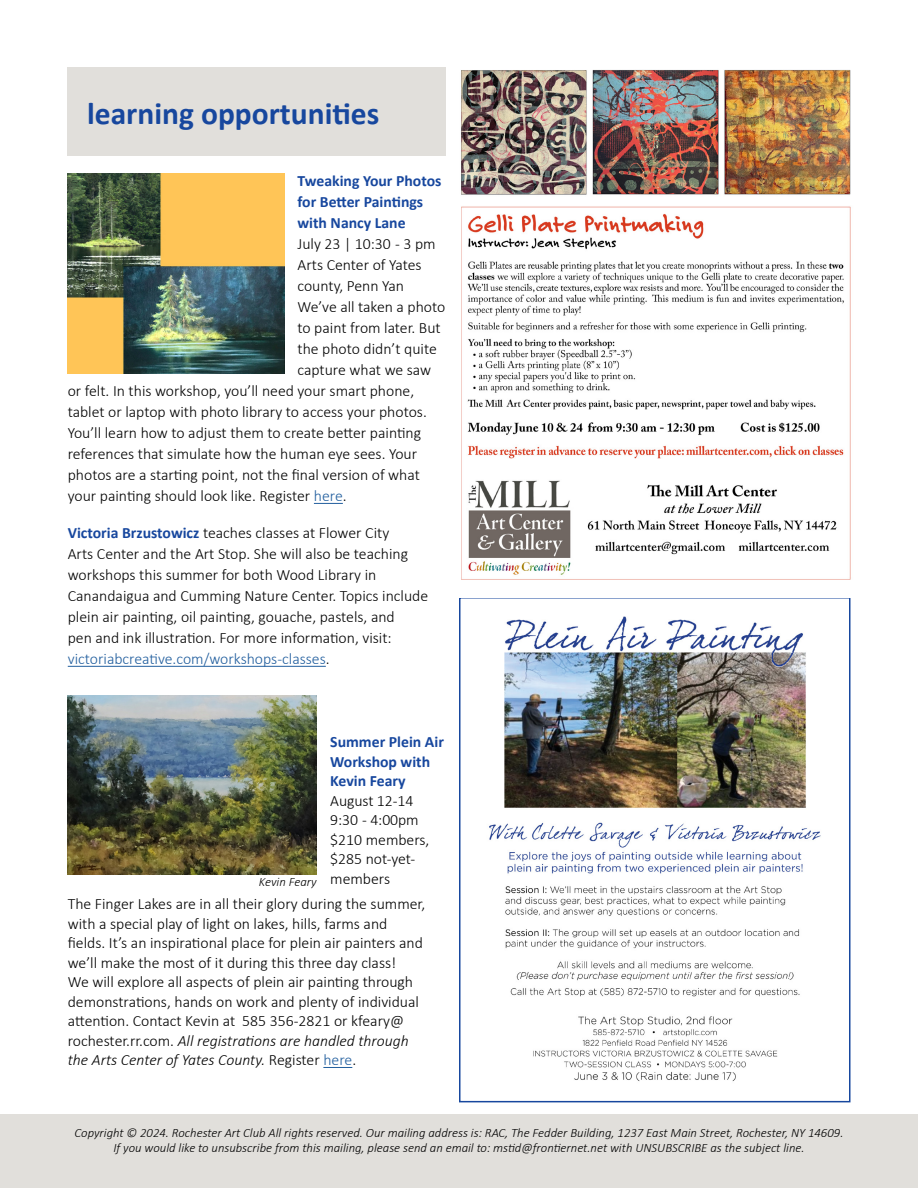
<style>
.page{position:relative;width:918px;height:1188px;background:#fff}
.page>*{position:absolute;margin:0;border:0;box-sizing:border-box;transform-origin:0 0}
.t1{font:700 31.5px "Calibri";color:#17479e}
.t2{font:300 15.75px/19.5px "Calibri";color:#000}
.t3{font:700 15.75px/21px "Calibri";color:#17479e}
.t4{font:italic 300 12.75px/15.3px "Calibri";color:#000;text-align:center}
.s1{color:#215e9e}
.s2{font-weight:700;color:#17479e}
.s3{font-style:italic}
</style>
<div class="page">
<div style="left:0;top:1115px;width:918px;height:73px;background:#e1dfdb"></div>
<div style="left:68px;top:68px;width:378px;height:88px;background:#e1dfdb"></div>
<img style="left:489px;top:616px;width:332px;height:465px">
<div style="left:459px;top:597px;width:391px;height:505px;border:2px solid #17479e"></div>
<img style="left:459px;top:70px;width:392px;height:528px">
<svg style="left:314px;top:503px;width:29px;height:1px"></svg>
<img style="left:68px;top:173px;width:216px;height:201px">
<hr style="left:68px;top:666px;width:258px;height:1px;background:#215e9e">
<svg style="left:323px;top:1067px;width:29px;height:1px"></svg>
<img style="left:68px;top:695px;width:249px;height:179px">
<h1 class="t1" style="left:87px;top:91px;width:294px">learning opportunities</h1>
<p class="t3" style="left:298px;top:170px;width:145px">Tweaking Your Photos for Better Paintings with Nancy Lane</p>
<p class="t2" style="left:298px;top:234px;width:140px">July 23 | 10:30 - 3 pm</p>
<p class="t2" style="left:298px;top:255px;width:126px">Arts Center of Yates</p>
<p class="t2" style="left:298px;top:276px;width:108px">county, Penn Yan</p>
<p class="t2" style="left:298px;top:297px;width:149px">We’ve all taken a photo</p>
<p class="t2" style="left:298px;top:318px;width:145px">to paint from later. But</p>
<p class="t2" style="left:298px;top:339px;width:141px">the photo didn’t quite</p>
<p class="t2" style="left:298px;top:360px;width:135px">capture what we saw</p>
<p class="t2" style="left:68px;top:381px;width:348px">or felt. In this workshop, you’ll need your smart phone,</p>
<p class="t2" style="left:68px;top:402px;width:361px">tablet or laptop with photo library to access your photos.</p>
<p class="t2" style="left:68px;top:423px;width:355px">You’ll learn how to adjust them to create better painting</p>
<p class="t2" style="left:68px;top:444px;width:351px">references that simulate how the human eye sees. Your</p>
<p class="t2" style="left:68px;top:465px;width:354px">photos are a starting point, not the final version of what</p>
<p class="t2" style="left:68px;top:486px;width:280px">your painting should look like. Register <span class="s1">here</span>.</p>
<p class="t2" style="left:68px;top:522px;width:362px;line-height:21px"><span class="s2">Victoria Brzustowicz</span> teaches classes at Flower City<br>Arts Center and the Art Stop. She will also be teaching workshops this summer for both Wood Library in Canandaigua and Cumming Nature Center. Topics include plein air painting, oil painting, gouache, pastels, and<br>pen and ink illustration. For more information, visit: <span class="s1">victoriabcreative.com/workshops-classes</span>.</p>
<p class="t3" style="left:330px;top:732px;width:115px;line-height:19.5px">Summer Plein Air<br>Workshop with<br>Kevin Feary</p>
<p class="t2" style="left:330px;top:791px;width:101px">August 12-14<br>9:30 - 4:00pm $210 members, $285 not-yet&shy;members</p>
<p class="t2" style="left:68px;top:894px;width:359px">The Finger Lakes are in all their glory during the summer, with a special play of light on lakes, hills, farms and fields. It’s an inspirational place for plein air painters and we’ll make the most of it during this three day class!<br>We will explore all aspects of plein air painting through demonstrations, hands on work and plenty of individual attention. Contact Kevin at 585 356-2821 or kfeary@ rochester.rr.com. <span class="s3">All registrations are handled through the Arts Center of Yates County.</span> Register <span class="s1">here</span>.</p>
<p class="t4" style="left:259px;top:874px;width:59px">Kevin Feary</p>
<p class="t4" style="left:75px;top:1125px;width:770px">Copyright © 2024. Rochester Art Club All rights reserved. Our mailing address is: RAC, The Fedder Building, 1237 East Main Street, Rochester, NY 14609.<br>If you would like to unsubscribe from this mailing, please send an email to: mstid@frontiernet.net with UNSUBSCRIBE as the subject line.</p>
</div>
